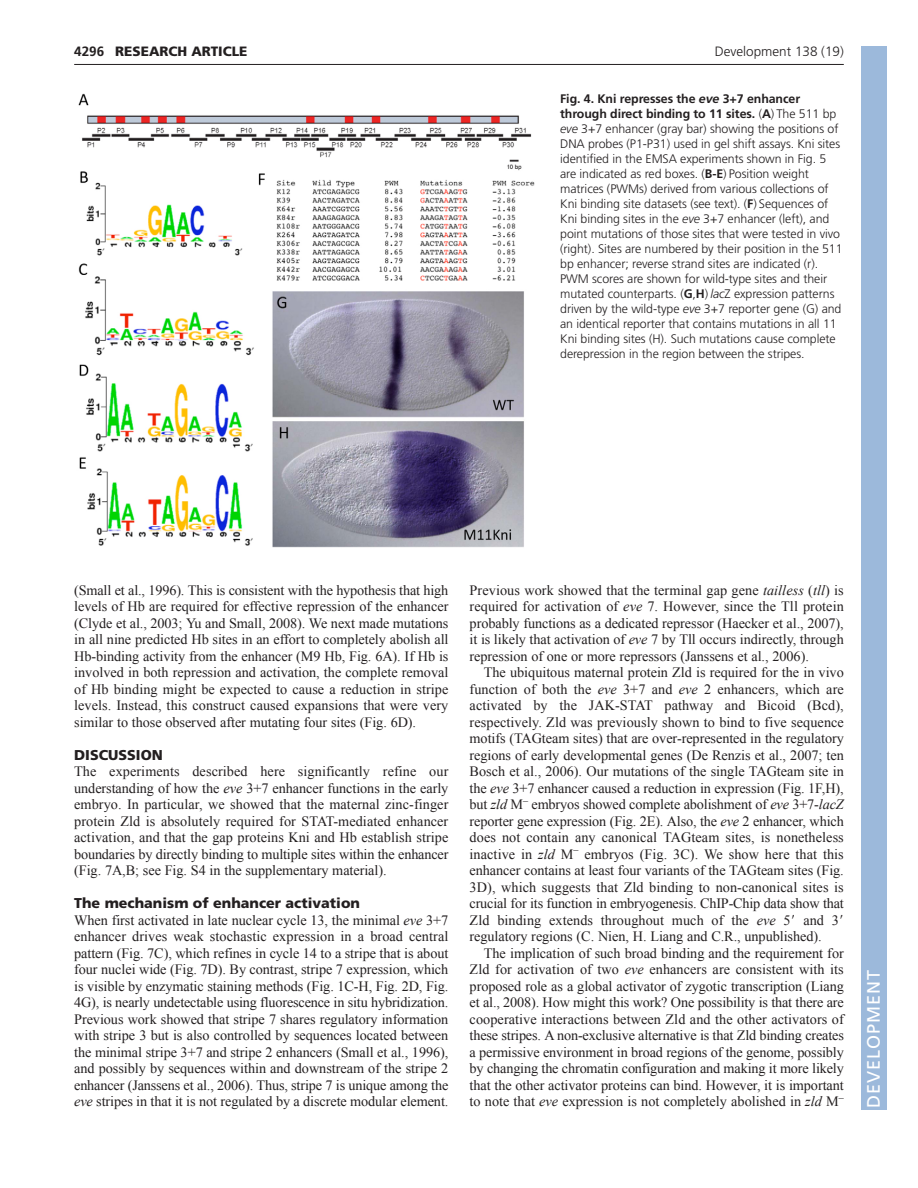
<style>
.page{position:relative;width:918px;height:1188px;background:#fff}
.page>*{position:absolute;margin:0;border:0;box-sizing:border-box;transform-origin:0 0}
.t1{font:18px "Frutiger LT Std";letter-spacing:.055em;color:#fff}
.t2{font:14.25px/16.5px "Times New Roman";letter-spacing:-.005em;color:#231f20;text-align:justify}
.t3{font:900 14.25px "Frutiger LT Std";color:#231f20}
.t4{font:300 13.5px "Frutiger LT Std";color:#231f20}
.t5{font:900 13.5px "Frutiger LT Std";color:#231f20}
.t6{font:700 13.5px "Frutiger LT Std";color:#231f20}
.t7{font:300 12.3px/15px "Frutiger LT Std";letter-spacing:-.005em;color:#231f20}
.s1{font-weight:700}
.s2{font-weight:700;font-style:italic}
.s3{font-style:italic}
.s4{font-family:"Mathematical Pi One"}
</style>
<div class="page">
<hr style="left:74px;top:64px;width:770px;height:1px;background:#231f20">
<img style="left:78px;top:93px;width:457px;height:455px">
<div style="left:861px;top:46px;width:25px;height:1064px;background:#9cb9db"></div>
<p class="t6" style="left:74px;top:46px;width:32px">4296</p>
<p class="t5" style="left:115px;top:46px;width:134px">RESEARCH ARTICLE</p>
<p class="t4" style="left:715px;top:46px;width:131px">Development 138 (19)</p>
<p class="t7" style="left:560px;top:92px;width:284px"><span class="s1">Fig. 4. Kni represses the</span> <span class="s2">eve</span> <span class="s1">3+7 enhancer through direct binding to 11 sites.</span> (<span class="s1">A</span>) The 511 bp <span class="s3">eve</span> 3+7 enhancer (gray bar) showing the positions of DNA probes (P1-P31) used in gel shift assays. Kni sites identified in the EMSA experiments shown in Fig. 5 are indicated as red boxes. (<span class="s1">B-E</span>) Position weight matrices (PWMs) derived from various collections of Kni binding site datasets (see text). (<span class="s1">F</span>) Sequences of Kni binding sites in the <span class="s3">eve</span> 3+7 enhancer (left), and point mutations of those sites that were tested in vivo (right). Sites are numbered by their position in the 511 bp enhancer; reverse strand sites are indicated (r).<br>PWM scores are shown for wild-type sites and their mutated counterparts. (<span class="s1">G</span>,<span class="s1">H</span>) <span class="s3">lac</span>Z expression patterns driven by the wild-type <span class="s3">eve</span> 3+7 reporter gene (G) and an identical reporter that contains mutations in all 11<br>Kni binding sites (H). Such mutations cause complete derepression in the region between the stripes.</p>
<p class="t2" style="left:74px;top:582px;width:376px">(Small et al., 1996). This is consistent with the hypothesis that high levels of Hb are required for effective repression of the enhancer (Clyde et al., 2003; Yu and Small, 2008). We next made mutations in all nine predicted Hb sites in an effort to completely abolish all Hb-binding activity from the enhancer (M9 Hb, Fig. 6A). If Hb is involved in both repression and activation, the complete removal of Hb binding might be expected to cause a reduction in stripe levels. Instead, this construct caused expansions that were very similar to those observed after mutating four sites (Fig. 6D).</p>
<p class="t3" style="left:74px;top:749px;width:90px">DISCUSSION</p>
<p class="t2" style="left:74px;top:763px;width:376px">The experiments described here significantly refine our understanding of how the <span class="s3">eve</span> 3+7 enhancer functions in the early embryo. In particular, we showed that the maternal zinc-finger protein Zld is absolutely required for STAT-mediated enhancer activation, and that the gap proteins Kni and Hb establish stripe boundaries by directly binding to multiple sites within the enhancer (Fig. 7A,B; see Fig. S4 in the supplementary material).</p>
<p class="t3" style="left:74px;top:898px;width:287px">The mechanism of enhancer activation</p>
<p class="t2" style="left:74px;top:912px;width:376px">When first activated in late nuclear cycle 13, the minimal <span class="s3">eve</span> 3+7 enhancer drives weak stochastic expression in a broad central pattern (Fig. 7C), which refines in cycle 14 to a stripe that is about four nuclei wide (Fig. 7D). By contrast, stripe 7 expression, which is visible by enzymatic staining methods (Fig. 1C-H, Fig. 2D, Fig.<br>4G), is nearly undetectable using fluorescence in situ hybridization.<br>Previous work showed that stripe 7 shares regulatory information with stripe 3 but is also controlled by sequences located between the minimal stripe 3+7 and stripe 2 enhancers (Small et al., 1996), and possibly by sequences within and downstream of the stripe 2 enhancer (Janssens et al., 2006). Thus, stripe 7 is unique among the <span class="s3">eve</span> stripes in that it is not regulated by a discrete modular element.</p>
<p class="t2" style="left:470px;top:582px;width:376px">Previous work showed that the terminal gap gene <span class="s3">tailless</span> (<span class="s3">tll</span>) is required for activation of <span class="s3">eve</span> 7. However, since the Tll protein probably functions as a dedicated repressor (Haecker et al., 2007), it is likely that activation of <span class="s3">eve</span> 7 by Tll occurs indirectly, through repression of one or more repressors (Janssens et al., 2006).</p>
<p class="t2" style="left:470px;top:664px;width:376px;text-indent:14px">The ubiquitous maternal protein Zld is required for the in vivo function of both the <span class="s3">eve</span> 3+7 and <span class="s3">eve</span> 2 enhancers, which are activated by the JAK-STAT pathway and Bicoid (Bcd), respectively. Zld was previously shown to bind to five sequence motifs (TAGteam sites) that are over-represented in the regulatory regions of early developmental genes (De Renzis et al., 2007; ten Bosch et al., 2006). Our mutations of the single TAGteam site in the <span class="s3">eve</span> 3+7 enhancer caused a reduction in expression (Fig. 1F,H), but <span class="s3">zld</span> M<sup>–</sup> embryos showed complete abolishment of <span class="s3">eve</span> 3+7-<span class="s3">lacZ </span>reporter gene expression (Fig. 2E). Also, the <span class="s3">eve</span> 2 enhancer, which does not contain any canonical TAGteam sites, is nonetheless inactive in <span class="s3">zld</span> M<sup>–</sup> embryos (Fig. 3C). We show here that this enhancer contains at least four variants of the TAGteam sites (Fig.<br>3D), which suggests that Zld binding to non-canonical sites is crucial for its function in embryogenesis. ChIP-Chip data show that Zld binding extends throughout much of the <span class="s3">eve</span> 5<span class="s4">-</span> and 3<span class="s4">- </span>regulatory regions (C. Nien, H. Liang and C.R., unpublished).</p>
<p class="t2" style="left:470px;top:945px;width:376px;text-indent:14px">The implication of such broad binding and the requirement for Zld for activation of two <span class="s3">eve</span> enhancers are consistent with its proposed role as a global activator of zygotic transcription (Liang et al., 2008). How might this work? One possibility is that there are cooperative interactions between Zld and the other activators of these stripes. A non-exclusive alternative is that Zld binding creates a permissive environment in broad regions of the genome, possibly by changing the chromatin configuration and making it more likely that the other activator proteins can bind. However, it is important to note that <span class="s3">eve</span> expression is not completely abolished in <span class="s3">zld</span> M<sup>–</sup></p>
<p class="t1" style="left:863px;top:1108px;width:140px;rotate:-90deg">DEVELOPMENT</p>
</div>
